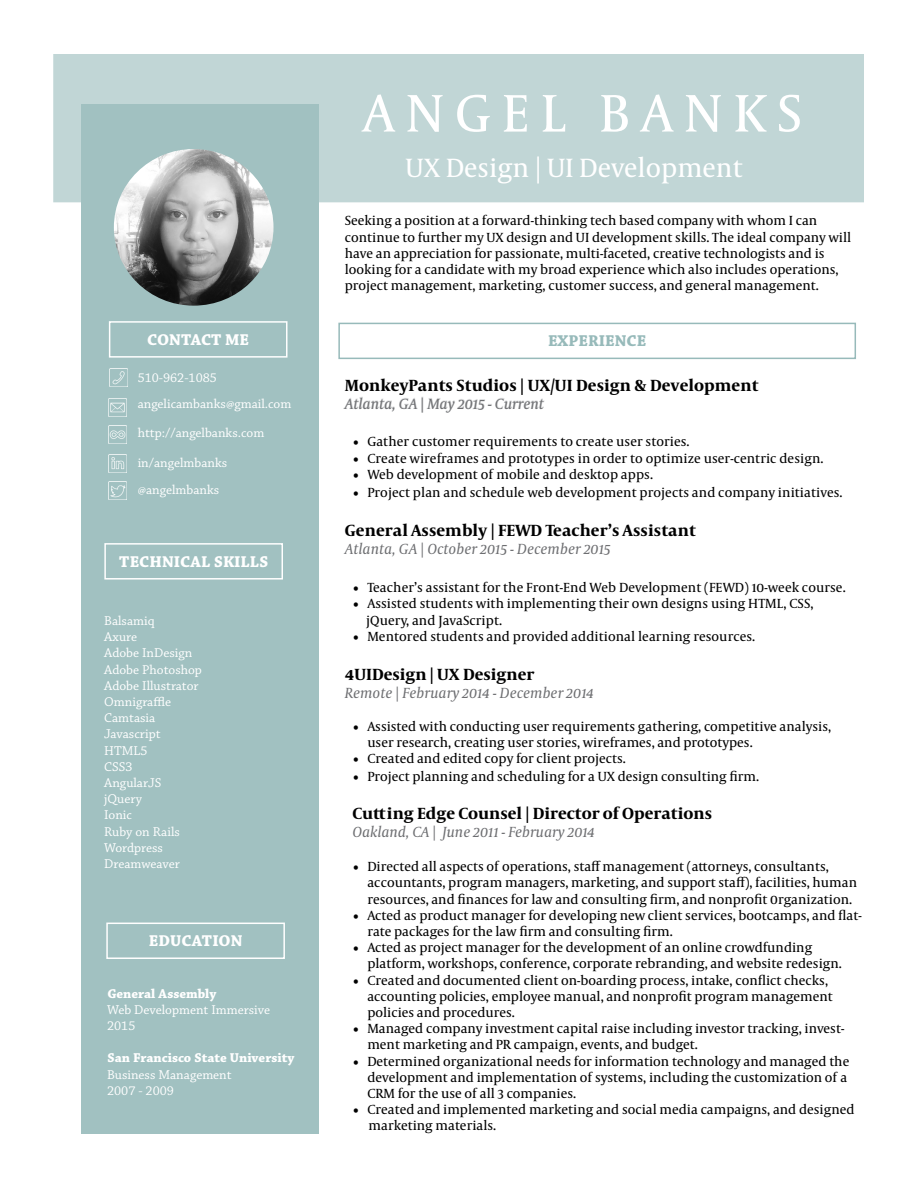
<style>
.page{position:relative;width:918px;height:1188px;background:#fff}
.page>*{position:absolute;margin:0;border:0;box-sizing:border-box;transform-origin:0 0}
.t1{font:54px "Capitolium News 2";letter-spacing:.2em;color:#fff}
.t2{font:27px "Capitolium News 2";color:#fff}
.t3{font:700 16.5px "Capitolium News 2";letter-spacing:.005em;color:#000}
.t4{font:700 16.5px "Chaparral Pro";color:#fff}
.t5{font:700 16.5px "Chaparral Pro";color:#97baba}
.t6{font:italic 15px "Capitolium News 2";letter-spacing:.005em;color:#6d6e71}
.t7{font:13.5px/16.2px "Capitolium News 2";color:#000}
.t8{font:13.5px/16.2px "Chaparral Pro";color:#fff}
.t9{font:700 13.5px "Chaparral Pro";color:#fff}
.s1{font-style:normal}
</style>
<div class="page">
<div style="left:54px;top:55px;width:809px;height:147px;background:#c1d6d6"></div>
<div style="left:53px;top:54px;width:811px;height:148px;border:2px solid #c1d6d6"></div>
<svg style="left:343px;top:396px;width:202px;height:17px"></svg>
<div style="left:82px;top:104px;width:237px;height:1030px;background:#a1c1c1"></div>
<div style="left:106px;top:923px;width:179px;height:36px;border:2px solid #fff"></div>
<div style="left:109px;top:321px;width:179px;height:37px;border:2px solid #fff"></div>
<div style="left:338px;top:323px;width:518px;height:36px;border:2px solid #97baba"></div>
<div style="left:104px;top:543px;width:179px;height:37px;border:2px solid #fff"></div>
<img style="left:114px;top:149px;width:160px;height:157px">
<img style="left:109px;top:398px;width:18px;height:18px">
<img style="left:109px;top:482px;width:18px;height:18px">
<img style="left:109px;top:454px;width:18px;height:18px">
<img style="left:109px;top:425px;width:18px;height:18px">
<img style="left:110px;top:369px;width:18px;height:18px">
<h1 class="t1" style="left:363px;top:76px;width:441px">ANGEL BANKS</h1>
<h2 class="t2" style="left:406px;top:149px;width:339px">UX Design | UI Development</h2>
<p class="t7" style="left:345px;top:212px;width:508px">Seeking a position at a forward-thinking tech based company with whom I can continue to further my UX design and UI development skills. The ideal company will have an appreciation for passionate, multi-faceted, creative technologists and is looking for a candidate with my broad experience which also includes operations, project management, marketing, customer success, and general management.</p>
<p class="t4" style="left:147px;top:330px;width:103px">CONTACT ME</p>
<p class="t5" style="left:548px;top:332px;width:100px">EXPERIENCE</p>
<p class="t8" style="left:138px;top:365px;width:155px;line-height:26.7px">510-962-1085 angelicambanks@gmail.com</p>
<p class="t8" style="left:138px;top:425px;width:128px">http://angelbanks.com</p>
<p class="t8" style="left:138px;top:450px;width:91px;line-height:27.2px">in/angelmbanks @angelmbanks</p>
<p class="t4" style="left:119px;top:552px;width:151px">TECHNICAL SKILLS</p>
<p class="t8" style="left:104px;top:613px;width:99px">Balsamiq<br>Axure<br>Adobe InDesign<br>Adobe Photoshop<br>Adobe Illustrator<br>Omnigraffle<br>Camtasia<br>Javascript<br>HTML5<br>CSS3<br>AngularJS jQuery<br>Ionic<br>Ruby on Rails<br>Wordpress<br>Dreamweaver</p>
<p class="t4" style="left:149px;top:931px;width:95px">EDUCATION</p>
<p class="t9" style="left:107px;top:985px;width:111px">General Assembly</p>
<p class="t8" style="left:107px;top:1002px;width:164px">Web Development Immersive<br>2015</p>
<p class="t9" style="left:107px;top:1050px;width:189px">San Francisco State University</p>
<p class="t8" style="left:107px;top:1067px;width:126px">Business Management<br>2007 - 2009</p>
<p class="t3" style="left:345px;top:373px;width:415px">MonkeyPants Studios | UX/UI Design &amp; Development</p>
<p class="t6" style="left:345px;top:393px;width:200px">Atlanta, GA <span class="s1">|</span> May 2015 - Current</p>
<p class="t7" style="left:352px;top:433px;width:339px">• Gather customer requirements to create user stories.</p>
<p class="t7" style="left:352px;top:449px;width:473px">• Create wireframes and prototypes in order to optimize user-centric design.</p>
<p class="t7" style="left:352px;top:466px;width:302px">• Web development of mobile and desktop apps.</p>
<p class="t7" style="left:352px;top:484px;width:492px">• Project plan and schedule web development projects and company initiatives.</p>
<p class="t3" style="left:345px;top:519px;width:353px">General Assembly | FEWD Teacher’s Assistant</p>
<p class="t6" style="left:345px;top:539px;width:267px">Atlanta, GA <span class="s1">|</span> October 2015 - December 2015</p>
<p class="t7" style="left:352px;top:579px;width:495px">• Teacher’s assistant for the Front-End Web Development (FEWD) 10-week course.</p>
<p class="t7" style="left:366px;top:595px;width:449px;text-indent:-14px">• Assisted students with implementing their own designs using HTML, CSS, jQuery, and JavaScript.</p>
<p class="t7" style="left:352px;top:628px;width:405px">• Mentored students and provided additional learning resources.</p>
<p class="t3" style="left:345px;top:663px;width:191px">4UIDesign | UX Designer</p>
<p class="t6" style="left:345px;top:683px;width:250px">Remote <span class="s1">|</span> February 2014 - December 2014</p>
<p class="t7" style="left:367px;top:718px;width:465px;text-indent:-15px">• Assisted with conducting user requirements gathering, competitive analysis, user research, creating user stories, wireframes, and prototypes.</p>
<p class="t7" style="left:352px;top:750px;width:275px">• Created and edited copy for client projects.</p>
<p class="t7" style="left:352px;top:768px;width:408px">• Project planning and scheduling for a UX design consulting firm.</p>
<p class="t3" style="left:352px;top:801px;width:361px">Cutting Edge Counsel | Director of Operations</p>
<p class="t6" style="left:352px;top:822px;width:244px">Oakland, CA <span class="s1">|</span> June 2011 - February 2014</p>
<p class="t7" style="left:367px;top:858px;width:491px;text-indent:-15px">• Directed all aspects of operations, staff management (attorneys, consultants, accountants, program managers, marketing, and support staff), facilities, human resources, and finances for law and consulting firm, and nonprofit 0rganization.</p>
<p class="t7" style="left:367px;top:907px;width:496px;text-indent:-15px">• Acted as product manager for developing new client services, bootcamps, and flat&shy;rate packages for the law firm and consulting firm.</p>
<p class="t7" style="left:367px;top:939px;width:476px;text-indent:-15px">• Acted as project manager for the development of an online crowdfunding platform, workshops, conference, corporate rebranding, and website redesign.</p>
<p class="t7" style="left:367px;top:971px;width:467px;text-indent:-15px">• Created and documented client on-boarding process, intake, conflict checks, accounting policies, employee manual, and nonprofit program management policies and procedures.</p>
<p class="t7" style="left:367px;top:1020px;width:478px;text-indent:-15px">• Managed company investment capital raise including investor tracking, invest&shy;ment marketing and PR campaign, events, and budget.</p>
<p class="t7" style="left:367px;top:1052px;width:484px;text-indent:-15px">• Determined organizational needs for information technology and managed the development and implementation of systems, including the customization of a<br>CRM for the use of all 3 companies.</p>
<p class="t7" style="left:369px;top:1101px;width:487px;text-indent:-16px">• Created and implemented marketing and social media campaigns, and designed marketing materials.</p>
</div>
